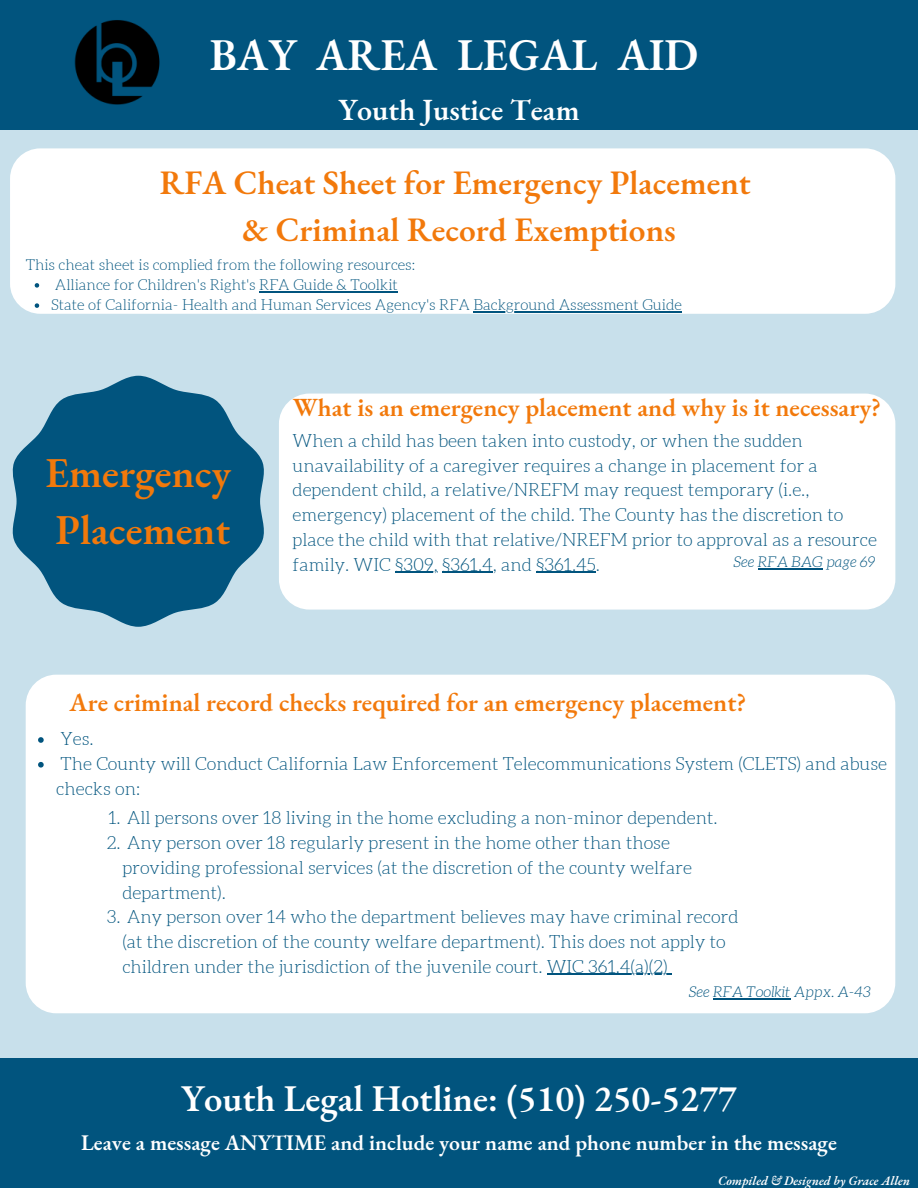
<style>
.page{position:relative;width:918px;height:1188px;background:#c8e0eb}
.page>*{position:absolute;margin:0;border:0;box-sizing:border-box;transform-origin:0 0}
.t1{font:600 44.25px "EB Garamond";color:#fff}
.t2{font:600 41.4px/57.2px "EB Garamond";color:#f2790b}
.t3{font:600 36.75px "EB Garamond";color:#fff}
.t4{font:600 33.45px/46px "EB Garamond";color:#f2790b;text-align:center}
.t5{font:600 30px "EB Garamond";color:#fff}
.t6{font:600 25.5px "EB Garamond";color:#f2790b}
.t7{font:600 21.75px "EB Garamond";color:#fff}
.t8{font:300 18px/24.8px "Aleo";color:#01547e}
.t9{font:300 15px/20.2px "Aleo";color:#01547e}
.t10{font:italic 300 15px "Aleo";color:#01547e}
.t11{font:italic 600 12.6px "EB Garamond";color:#fff}
</style>
<div class="page">
<div style="left:0;top:0;width:918px;height:129px;background:#01547e"></div>
<div style="left:0;top:1058px;width:918px;height:130px;background:#01547e"></div>
<img style="left:74px;top:20px;width:86px;height:85px">
<div style="left:10px;top:148px;width:885px;height:166px;background:#fff;border-radius:30px"></div>
<svg style="left:12px;top:376px;width:252px;height:251px;fill:#01547e"></svg>
<svg style="left:35px;top:283px;width:4px;height:5px"></svg>
<hr style="left:259px;top:291px;width:139px;height:1px;background:#01547e">
<svg style="left:35px;top:303px;width:4px;height:5px"></svg>
<hr style="left:474px;top:311px;width:208px;height:1px;background:#01547e">
<div style="left:279px;top:394px;width:616px;height:216px;background:#fff;border-radius:30px"></div>
<hr style="left:395px;top:572px;width:43px;height:1px;background:#01547e">
<hr style="left:442px;top:572px;width:51px;height:1px;background:#01547e">
<hr style="left:536px;top:572px;width:60px;height:1px;background:#01547e">
<div style="left:26px;top:675px;width:869px;height:338px;background:#fff;border-radius:30px"></div>
<svg style="left:38px;top:737px;width:6px;height:6px"></svg>
<svg style="left:38px;top:762px;width:6px;height:6px"></svg>
<hr style="left:547px;top:974px;width:121px;height:1px;background:#01547e">
<hr style="left:758px;top:568px;width:65px;height:2px;background:#01547e">
<hr style="left:713px;top:998px;width:77px;height:1px;background:#01547e">
<h1 class="t1" style="left:210px;top:26px;width:490px">BAY AREA LEGAL AID</h1>
<h3 class="t5" style="left:338px;top:91px;width:243px">Youth Justice Team</h3>
<h3 class="t4" style="left:160px;top:160px;width:592px">RFA Cheat Sheet for Emergency Placement &amp; Criminal Record Exemptions</h3>
<p class="t9" style="left:51px;top:274px;width:632px">Alliance for Children's Right's RFA Guide &amp; Toolkit<br>State of California- Health and Human Services Agency's RFA Background Assessment Guide</p>
<p class="t9" style="left:26px;top:254px;width:391px">This cheat sheet is complied from the following resources:</p>
<h2 class="t2" style="left:45px;top:444px;width:187px">Emergency<br>Placement</h2>
<h3 class="t6" style="left:293px;top:391px;width:590px">What is an emergency placement and why is it necessary?</h3>
<p class="t8" style="left:293px;top:428px;width:586px">When a child has been taken into custody, or when the sudden unavailability of a caregiver requires a change in placement for a dependent child, a relative/NREFM may request temporary (i.e., emergency) placement of the child. The County has the discretion to place the child with that relative/NREFM prior to approval as a resource family. WIC §309, §361.4, and §361.45.</p>
<p class="t10" style="left:733px;top:554px;width:144px">See RFA BAG page 69</p>
<h3 class="t6" style="left:70px;top:686px;width:678px">Are criminal record checks required for an emergency placement?</h3>
<p class="t8" style="left:56px;top:726px;width:832px">Yes.<br>The County will Conduct California Law Enforcement Telecommunications System (CLETS) and abuse checks on:</p>
<p class="t8" style="left:108px;top:806px;width:611px">1. All persons over 18 living in the home excluding a non-minor dependent.</p>
<p class="t8" style="left:122px;top:830px;width:571px;text-indent:-16px">2. Any person over 18 regularly present in the home other than those providing professional services (at the discretion of the county welfare department).</p>
<p class="t8" style="left:122px;top:905px;width:618px;text-indent:-16px">3. Any person over 14 who the department believes may have criminal record (at the discretion of the county welfare department). This does not apply to children under the jurisdiction of the juvenile court. WIC 361.4(a)(2)</p>
<p class="t10" style="left:689px;top:983px;width:184px">See RFA Toolkit Appx. A-43</p>
<h3 class="t3" style="left:181px;top:1074px;width:557px">Youth Legal Hotline: (510) 250-5277</h3>
<p class="t7" style="left:81px;top:1129px;width:757px">Leave a message ANYTIME and include your name and phone number in the message</p>
<p class="t11" style="left:718px;top:1173px;width:193px">Compiled &amp; Designed by Grace Allen</p>
</div>
